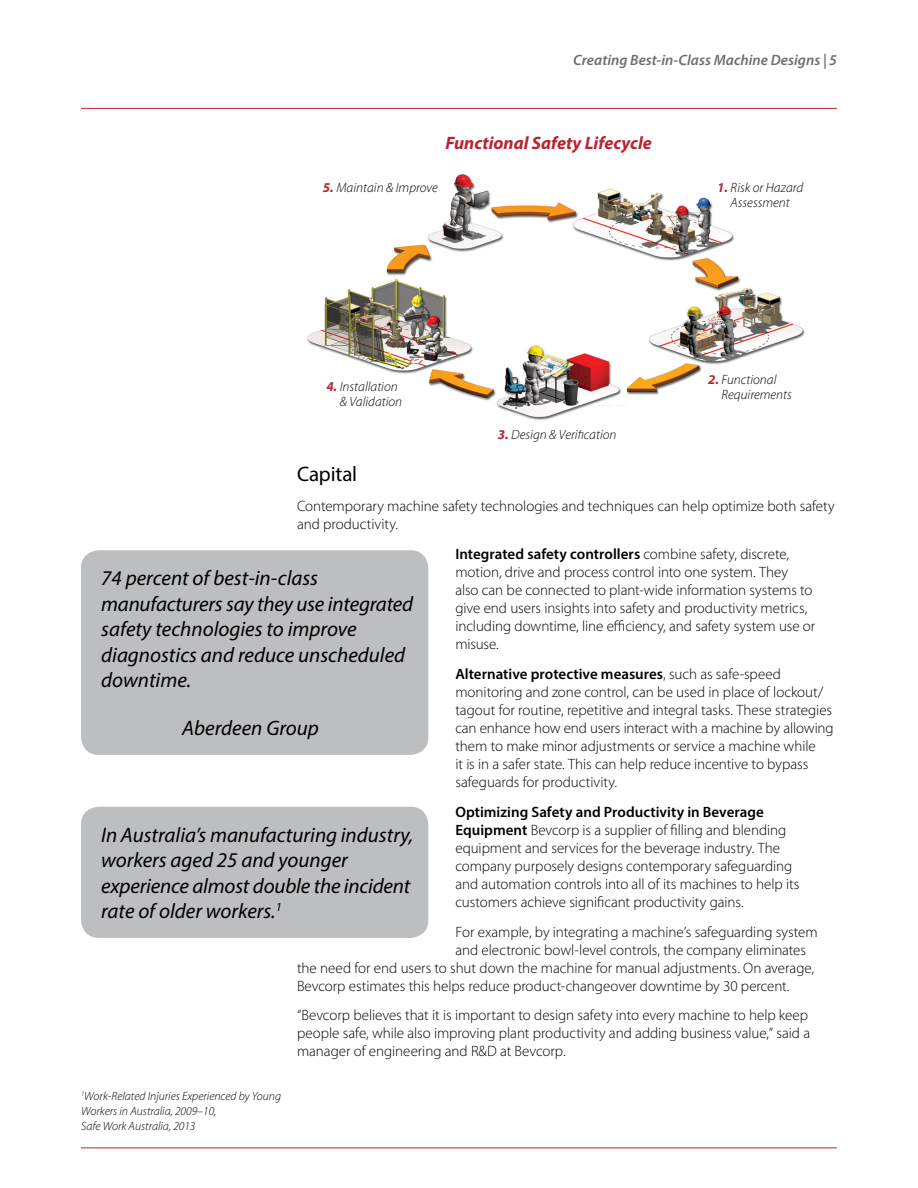
<style>
.page{position:relative;width:918px;height:1188px;background:#fff}
.page>*{position:absolute;margin:0;border:0;box-sizing:border-box;transform-origin:0 0}
.t1{font:italic 21px/25.5px "Myriad Pro";color:#000}
.t2{font:21px "Myriad Pro";letter-spacing:-.01em;color:#000}
.t3{font:italic 700 18px "Myriad Pro";color:#bb2332}
.t4{font:300 15px/18px "Myriad Pro";letter-spacing:-.005em;color:#000}
.t5{font:italic 600 15px "Myriad Pro";color:#6d6e71}
.t6{font:italic 300 13.5px/15px "Myriad Pro";color:#000}
.t7{font:italic 300 12px/15px "Myriad Pro";color:#000}
.s1{font-weight:700;color:#bb2332}
.s2{font-weight:600}
</style>
<div class="page">
<hr style="left:81px;top:108px;width:756px;height:1px;background:#bb2332">
<hr style="left:81px;top:1148px;width:756px;height:1px;background:#bb2332">
<div style="left:81px;top:550px;width:347px;height:205px;background:#bcbec0;border-radius:18px"></div>
<div style="left:81px;top:807px;width:347px;height:131px;background:#bcbec0;border-radius:18px"></div>
<img style="left:307px;top:174px;width:498px;height:246px">
<p class="t5" style="left:573px;top:51px;width:265px">Creating Best-in-Class Machine Designs | 5</p>
<p class="t3" style="left:445px;top:131px;width:208px">Functional Safety Lifecycle</p>
<p class="t6" style="left:323px;top:180px;width:116px"><span class="s1">5.</span> Maintain &amp; Improve</p>
<p class="t6" style="left:717px;top:180px;width:88px;text-align:center"><span class="s1">1.</span> Risk or Hazard<br>Assessment</p>
<p class="t6" style="left:340px;top:379px;width:64px;text-indent:-14px"><span class="s1">4.</span> Installation &amp; Validation</p>
<p class="t6" style="left:498px;top:427px;width:120px"><span class="s1">3.</span> Design &amp; Verification</p>
<p class="t6" style="left:722px;top:372px;width:72px;text-indent:-14px"><span class="s1">2.</span> Functional<br>Requirements</p>
<h1 class="t2" style="left:297px;top:461px;width:62px">Capital</h1>
<p class="t4" style="left:297px;top:497px;width:539px">Contemporary machine safety technologies and techniques can help optimize both safety and productivity.</p>
<p class="t4" style="left:455px;top:545px;width:362px"><span class="s2">Integrated safety controllers</span> combine safety, discrete, motion, drive and process control into one system. They<br>also can be connected to plant-wide information systems to give end users insights into safety and productivity metrics, including downtime, line efficiency, and safety system use or misuse.</p>
<p class="t4" style="left:455px;top:665px;width:380px"><span class="s2">Alternative protective measures</span>, such as safe-speed monitoring and zone control, can be used in place of lockout/ tagout for routine, repetitive and integral tasks. These strategies can enhance how end users interact with a machine by allowing them to make minor adjustments or service a machine while<br>it is in a safer state. This can help reduce incentive to bypass safeguards for productivity.</p>
<p class="t4" style="left:455px;top:803px;width:346px"><span class="s2">Optimizing Safety and Productivity in Beverage Equipment</span> Bevcorp is a supplier of filling and blending equipment and services for the beverage industry. The company purposely designs contemporary safeguarding and automation controls into all of its machines to help its customers achieve significant productivity gains.</p>
<p class="t4" style="left:455px;top:922px;width:364px">For example, by integrating a machine’s safeguarding system</p>
<p class="t4" style="left:455px;top:940px;width:352px">and electronic bowl-level controls, the company eliminates</p>
<p class="t4" style="left:297px;top:958px;width:519px">the need for end users to shut down the machine for manual adjustments. On average,</p>
<p class="t4" style="left:297px;top:976px;width:494px">Bevcorp estimates this helps reduce product-changeover downtime by 30 percent.</p>
<p class="t4" style="left:297px;top:1006px;width:515px">“Bevcorp believes that it is important to design safety into every machine to help keep people safe, while also improving plant productivity and adding business value,” said a manager of engineering and R&amp;D at Bevcorp.</p>
<h1 class="t1" style="left:101px;top:565px;width:314px">74 percent of best-in-class manufacturers say they use integrated safety technologies to improve diagnostics and reduce unscheduled downtime.</h1>
<h1 class="t1" style="left:182px;top:715px;width:138px">Aberdeen Group</h1>
<h1 class="t1" style="left:101px;top:822px;width:314px">In Australia’s manufacturing industry, workers aged 25 and younger experience almost double the incident rate of older workers.<sup>1</sup></h1>
<p class="t7" style="left:81px;top:1088px;width:202px"><sup>1</sup>Work-Related Injuries Experienced by Young<br>Workers in Australia, 2009–10,<br>Safe Work Australia, 2013</p>
</div>
